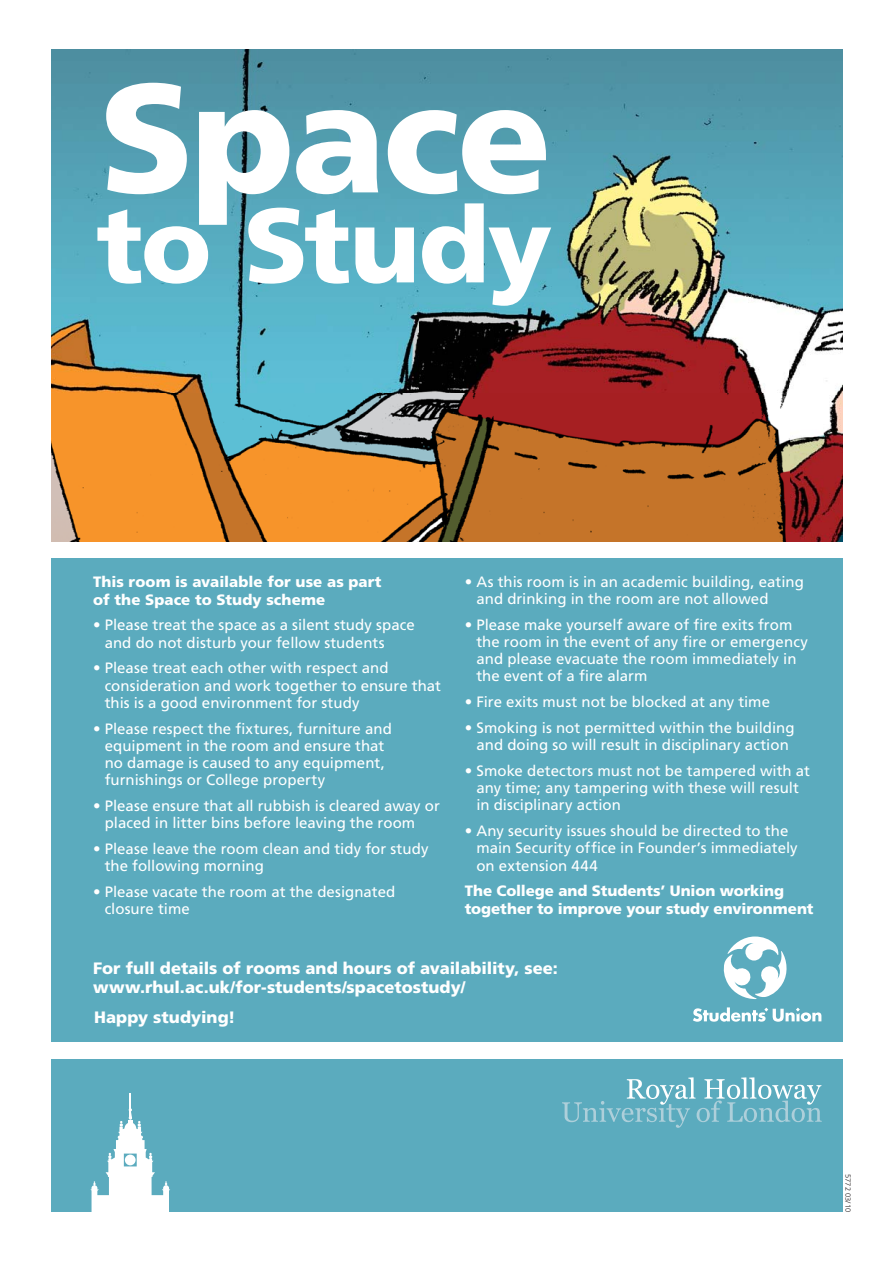
<style>
.page{position:relative;width:893px;height:1263px;background:#fff}
.page>*{position:absolute;margin:0;border:0;box-sizing:border-box;transform-origin:0 0}
.t1{font:900 154.5px "Frutiger LT Std";letter-spacing:-.02em;color:#fff}
.t2{font:900 105.3px "Frutiger LT Std";letter-spacing:-.015em;color:#fff}
.t3{font:900 16.5px/19.5px "Frutiger LT Std";color:#fff}
.t4{font:15px/17.2px "Frutiger LT Std";color:#fff}
.t5{font:900 15px/18px "Frutiger LT Std";color:#fff}
.t6{font:300 7.5px "Frutiger LT Std";letter-spacing:.005em;color:#231f20}
</style>
<div class="page">
<div style="left:51px;top:558px;width:791px;height:484px;background:#5babbe"></div>
<img style="left:51px;top:50px;width:791px;height:491px">
<div style="left:51px;top:1059px;width:791px;height:153px;background:#5babbe"></div>
<svg style="left:562px;top:1077px;width:260px;height:51px"></svg>
<svg style="left:90px;top:1094px;width:80px;height:118px"></svg>
<svg style="left:723px;top:937px;width:64px;height:62px"></svg>
<svg style="left:693px;top:1007px;width:128px;height:15px"></svg>
<h1 class="t1" style="left:99px;top:73px;width:454px">Space</h1>
<h2 class="t2" style="left:96px;top:201px;width:457px">to Study</h2>
<p class="t5" style="left:93px;top:573px;width:290px">This room is available for use as part of the Space to Study scheme</p>
<p class="t4" style="left:105px;top:617px;width:312px;text-indent:-12px">• Please treat the space as a silent study space and do not disturb your fellow students</p>
<p class="t4" style="left:105px;top:660px;width:338px;text-indent:-12px">• Please treat each other with respect and consideration and work together to ensure that this is a good environment for study</p>
<p class="t4" style="left:105px;top:721px;width:289px;text-indent:-12px">• Please respect the fixtures, furniture and equipment in the room and ensure that no damage is caused to any equipment, furnishings or College property</p>
<p class="t4" style="left:105px;top:798px;width:337px;text-indent:-12px">• Please ensure that all rubbish is cleared away or placed in litter bins before leaving the room</p>
<p class="t4" style="left:105px;top:841px;width:325px;text-indent:-12px">• Please leave the room clean and tidy for study the following morning</p>
<p class="t4" style="left:105px;top:884px;width:292px;text-indent:-12px">• Please vacate the room at the designated closure time</p>
<p class="t4" style="left:476px;top:573px;width:329px;text-indent:-12px">• As this room is in an academic building, eating and drinking in the room are not allowed</p>
<p class="t4" style="left:476px;top:617px;width:333px;text-indent:-12px">• Please make yourself aware of fire exits from the room in the event of any fire or emergency and please evacuate the room immediately in the event of a fire alarm</p>
<p class="t4" style="left:465px;top:694px;width:307px">• Fire exits must not be blocked at any time</p>
<p class="t4" style="left:465px;top:720px;width:331px;text-align:center">• Smoking is not permitted within the building and doing so will result in disciplinary action</p>
<p class="t4" style="left:476px;top:763px;width:335px;text-indent:-12px">• Smoke detectors must not be tampered with at any time; any tampering with these will result in disciplinary action</p>
<p class="t4" style="left:476px;top:823px;width:323px;text-indent:-12px">• Any security issues should be directed to the main Security office in Founder’s immediately on extension 444</p>
<p class="t5" style="left:465px;top:883px;width:350px;line-height:17.2px">The College and Students’ Union working together to improve your study environment</p>
<p class="t3" style="left:93px;top:959px;width:466px">For full details of rooms and hours of availability, see: www.rhul.ac.uk/for-students/spacetostudy/</p>
<p class="t3" style="left:94px;top:1008px;width:143px">Happy studying!</p>
<p class="t6" style="left:851px;top:1174px;width:39px;rotate:90deg">5772 03/10</p>
</div>
